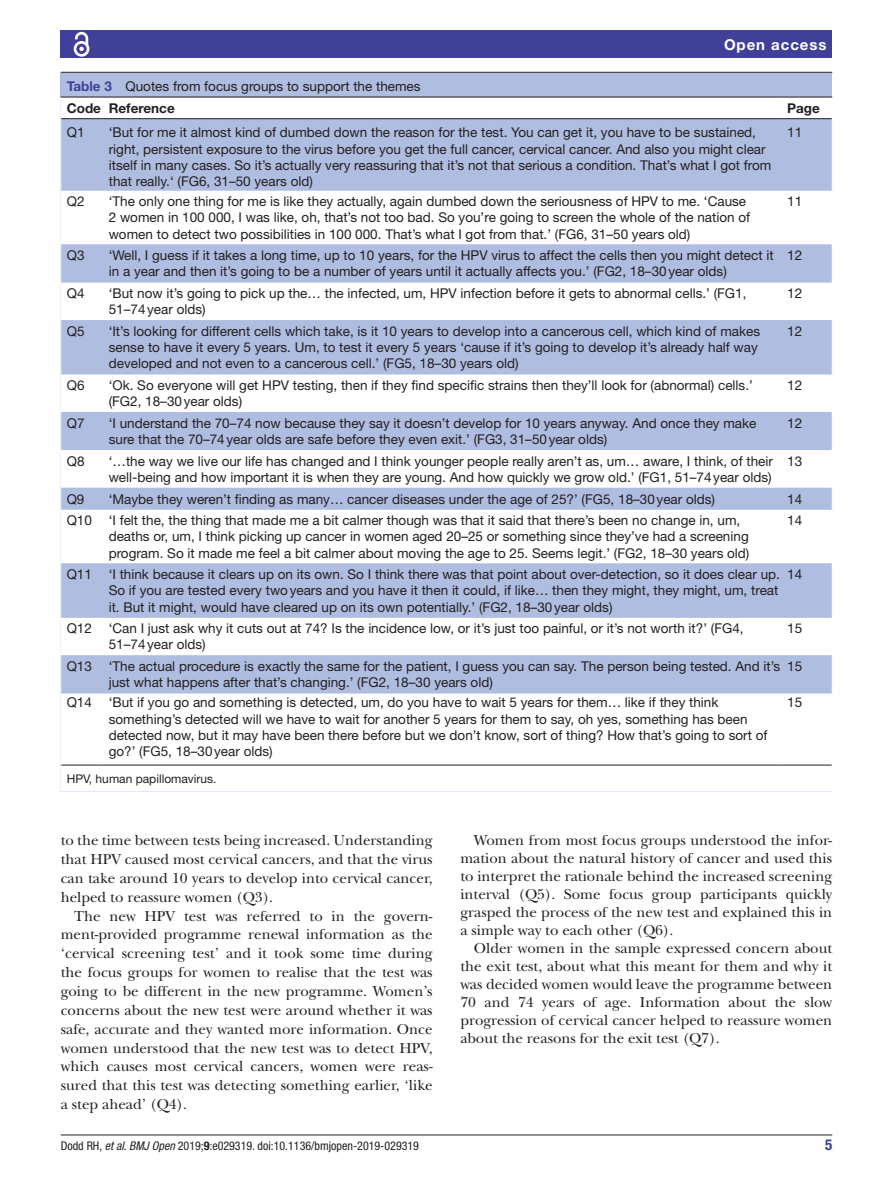
<style>
.page{position:relative;width:893px;height:1191px;background:#fff}
.page>*{position:absolute;margin:0;border:0;box-sizing:border-box;transform-origin:0 0}
.t1{font:15px/18.9px "New Baskerville";color:#231f20;text-align:justify}
.t2{font:700 15px "Helvetica Neue LT Std";letter-spacing:.065em;color:#fff}
.t3{font:700 condensed 15px "Helvetica Neue LT Std";color:#414099}
.t4{font:13.5px/16.2px "Helvetica Neue LT Std";color:#231f20}
.t5{font:700 13.5px "Helvetica Neue LT Std";color:#231f20}
.t6{font:condensed 12px "Helvetica Neue LT Std";color:#231f20}
.t7{font:12px "Helvetica Neue LT Std";color:#231f20}
.s1{font-weight:700;color:#414099}
.s2{font-weight:700}
.s3{font-style:italic}
</style>
<div class="page">
<hr style="left:61px;top:1134px;width:771px;height:1px;background:#231f20">
<div style="left:61px;top:31px;width:771px;height:27px;background:#414099"></div>
<svg style="left:73px;top:31px;width:17px;height:26px"></svg>
<div style="left:61px;top:73px;width:771px;height:718px;background:#afbde1"></div>
<hr style="left:61px;top:72px;width:771px;height:1px;background:#231f20">
<div style="left:61px;top:98px;width:771px;height:693px;background:#fff"></div>
<svg style="left:61px;top:119px;width:771px;height:574px"></svg>
<hr style="left:61px;top:97px;width:42px;height:1px;background:#231f20">
<hr style="left:61px;top:118px;width:42px;height:1px;background:#231f20">
<hr style="left:103px;top:97px;width:678px;height:1px;background:#231f20">
<hr style="left:103px;top:118px;width:678px;height:1px;background:#231f20">
<hr style="left:781px;top:97px;width:51px;height:1px;background:#231f20">
<hr style="left:781px;top:118px;width:51px;height:1px;background:#231f20">
<hr style="left:103px;top:764px;width:678px;height:1px;background:#231f20">
<hr style="left:781px;top:764px;width:51px;height:1px;background:#231f20">
<hr style="left:61px;top:764px;width:42px;height:1px;background:#231f20">
<svg style="left:60px;top:97px;width:1px;height:22px"></svg>
<svg style="left:60px;top:488px;width:1px;height:21px"></svg>
<svg style="left:60px;top:765px;width:1px;height:26px"></svg>
<hr style="left:67px;top:782px;width:765px;height:1px;background:#fff">
<p class="t4" style="left:67px;top:75px;width:355px;line-height:22px"><span class="s1">Table 3</span> Quotes from focus groups to support the themes<br><span class="s2">Code Reference</span></p>
<p class="t2" style="left:724px;top:35px;width:104px">Open access</p>
<p class="t5" style="left:787px;top:99px;width:34px">Page</p>
<p class="t4" style="left:67px;top:124px;width:19px">Q1</p>
<p class="t4" style="left:109px;top:124px;width:664px">‘But for me it almost kind of dumbed down the reason for the test. You can get it, you have to be sustained, right, persistent exposure to the virus before you get the full cancer, cervical cancer. And also you might clear itself in many cases. So it’s actually very reassuring that it’s not that serious a condition. That’s what I got from that really.‘ (FG6, 31–50 years old)</p>
<p class="t4" style="left:787px;top:124px;width:17px">11</p>
<p class="t4" style="left:67px;top:193px;width:19px">Q2</p>
<p class="t4" style="left:109px;top:193px;width:643px">‘The only one thing for me is like they actually, again dumbed down the seriousness of HPV to me. ‘Cause<br>2 women in 100 000, I was like, oh, that’s not too bad. So you’re going to screen the whole of the nation of women to detect two possibilities in 100 000. That’s what I got from that.’ (FG6, 31–50 years old)</p>
<p class="t4" style="left:787px;top:193px;width:17px">11</p>
<p class="t4" style="left:67px;top:247px;width:19px">Q3</p>
<p class="t4" style="left:109px;top:247px;width:666px">‘Well, I guess if it takes a long time, up to 10 years, for the HPV virus to affect the cells then you might detect it in a year and then it’s going to be a number of years until it actually affects you.’ (FG2, 18–30year olds)</p>
<p class="t4" style="left:787px;top:247px;width:17px">12</p>
<p class="t4" style="left:67px;top:285px;width:19px">Q4</p>
<p class="t4" style="left:109px;top:285px;width:639px">‘But now it’s going to pick up the… the infected, um, HPV infection before it gets to abnormal cells.’ (FG1,<br>51–74year olds)</p>
<p class="t4" style="left:787px;top:285px;width:17px">12</p>
<p class="t4" style="left:67px;top:323px;width:19px">Q5</p>
<p class="t4" style="left:109px;top:323px;width:653px">‘It’s looking for different cells which take, is it 10 years to develop into a cancerous cell, which kind of makes sense to have it every 5 years. Um, to test it every 5 years ‘cause if it’s going to develop it’s already half way developed and not even to a cancerous cell.’ (FG5, 18–30 years old)</p>
<p class="t4" style="left:787px;top:323px;width:17px">12</p>
<p class="t4" style="left:67px;top:377px;width:19px">Q6</p>
<p class="t4" style="left:109px;top:377px;width:646px">‘Ok. So everyone will get HPV testing, then if they find specific strains then they’ll look for (abnormal) cells.’ (FG2, 18–30year olds)</p>
<p class="t4" style="left:787px;top:377px;width:17px">12</p>
<p class="t4" style="left:67px;top:415px;width:19px">Q7</p>
<p class="t4" style="left:109px;top:415px;width:649px">‘I understand the 70–74 now because they say it doesn’t develop for 10 years anyway. And once they make sure that the 70–74year olds are safe before they even exit.’ (FG3, 31–50year olds)</p>
<p class="t4" style="left:787px;top:415px;width:17px">12</p>
<p class="t4" style="left:67px;top:452px;width:19px">Q8</p>
<p class="t4" style="left:109px;top:452px;width:666px">‘…the way we live our life has changed and I think younger people really aren’t as, um… aware, I think, of their well-being and how important it is when they are young. And how quickly we grow old.’ (FG1, 51–74year olds)</p>
<p class="t4" style="left:787px;top:452px;width:17px">13</p>
<p class="t4" style="left:67px;top:490px;width:19px">Q9</p>
<p class="t4" style="left:109px;top:490px;width:608px">‘Maybe they weren’t finding as many… cancer diseases under the age of 25?’ (FG5, 18–30year olds)</p>
<p class="t4" style="left:787px;top:490px;width:17px">14</p>
<p class="t4" style="left:109px;top:512px;width:642px;text-indent:-42px">Q10 ‘I felt the, the thing that made me a bit calmer though was that it said that there’s been no change in, um, deaths or, um, I think picking up cancer in women aged 20–25 or something since they’ve had a screening program. So it made me feel a bit calmer about moving the age to 25. Seems legit.’ (FG2, 18–30 years old)</p>
<p class="t4" style="left:787px;top:512px;width:17px">14</p>
<p class="t4" style="left:109px;top:566px;width:673px;text-align:justify;text-indent:-42px">Q11 ‘I think because it clears up on its own. So I think there was that point about over-detection, so it does clear up.<br>So if you are tested every twoyears and you have it then it could, if like… then they might, they might, um, treat it. But it might, would have cleared up on its own potentially.’ (FG2, 18–30year olds)</p>
<p class="t4" style="left:787px;top:566px;width:17px">14</p>
<p class="t4" style="left:109px;top:620px;width:636px;text-indent:-42px">Q12 ‘Can I just ask why it cuts out at 74? Is the incidence low, or it’s just too painful, or it’s not worth it?’ (FG4,<br>51–74year olds)</p>
<p class="t4" style="left:787px;top:620px;width:17px">15</p>
<p class="t4" style="left:109px;top:658px;width:673px;text-indent:-42px">Q13 ‘The actual procedure is exactly the same for the patient, I guess you can say. The person being tested. And it’s just what happens after that’s changing.’ (FG2, 18–30 years old)</p>
<p class="t4" style="left:787px;top:658px;width:17px">15</p>
<p class="t4" style="left:109px;top:694px;width:660px;text-indent:-42px">Q14 ‘But if you go and something is detected, um, do you have to wait 5 years for them… like if they think something’s detected will we have to wait for another 5 years for them to say, oh yes, something has been detected now, but it may have been there before but we don’t know, sort of thing? How that’s going to sort of go?’ (FG5, 18–30year olds)</p>
<p class="t4" style="left:787px;top:694px;width:17px">15</p>
<p class="t7" style="left:67px;top:771px;width:151px">HPV, human papillomavirus.</p>
<p class="t1" style="left:61px;top:831px;width:373px">to the time between tests being increased. Understanding that HPV caused most cervical cancers, and that the virus can take around 10 years to develop into cervical cancer, helped to reassure women (Q3).</p>
<p class="t1" style="left:61px;top:906px;width:373px;text-indent:14px">The new HPV test was referred to in the govern&shy;ment-provided programme renewal information as the ‘cervical screening test’ and it took some time during the focus groups for women to realise that the test was going to be different in the new programme. Women’s concerns about the new test were around whether it was safe, accurate and they wanted more information. Once women understood that the new test was to detect HPV, which causes most cervical cancers, women were reas&shy;sured that this test was detecting something earlier, ‘like a step ahead’ (Q4).</p>
<p class="t1" style="left:460px;top:831px;width:373px;line-height:18px;text-indent:13px">Women from most focus groups understood the infor&shy;mation about the natural history of cancer and used this to interpret the rationale behind the increased screening interval (Q5). Some focus group participants quickly grasped the process of the new test and explained this in a simple way to each other (Q6).</p>
<p class="t1" style="left:460px;top:939px;width:373px;line-height:18px;text-indent:13px">Older women in the sample expressed concern about the exit test, about what this meant for them and why it was decided women would leave the programme between 70 and 74 years of age. Information about the slow progression of cervical cancer helped to reassure women about the reasons for the exit test (Q7).</p>
<p class="t6" style="left:61px;top:1138px;width:360px">Dodd RH, <span class="s3">et al</span>. <span class="s3">BMJ Open</span> 2019;<span class="s2">9</span>:e029319. doi:10.1136/bmjopen-2019-029319</p>
<p class="t3" style="left:825px;top:1135px;width:9px">5</p>
</div>
